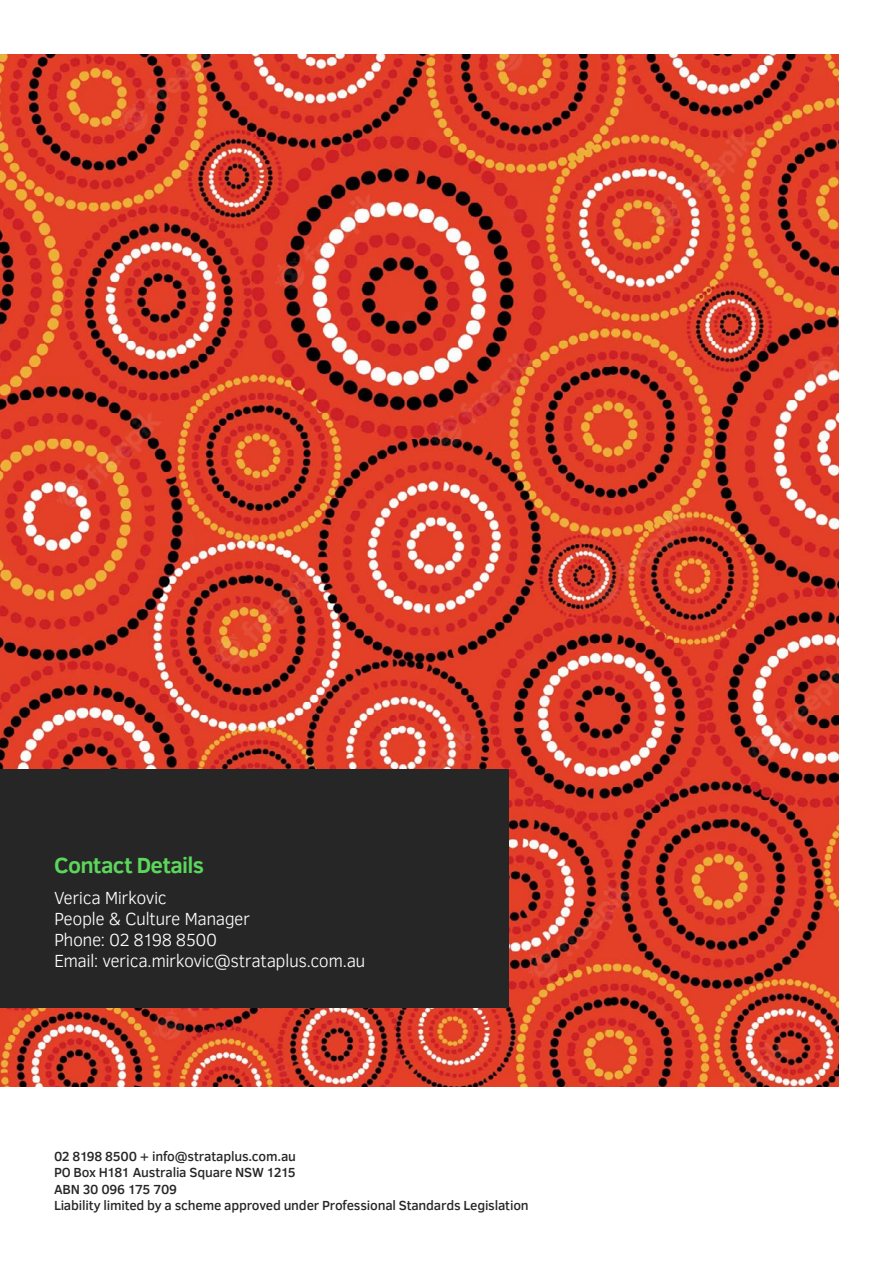
<style>
.page{position:relative;width:893px;height:1263px;background:#fff}
.page>*{position:absolute;margin:0;border:0;box-sizing:border-box;transform-origin:0 0}
.t1{font:700 22.5px "Clear Sans";letter-spacing:-.025em;color:#5bd75b}
.t2{font:300 18px/21px "Clear Sans";letter-spacing:-.03em;color:#fff}
.t3{font:500 13.5px/16.5px "Clear Sans";letter-spacing:-.015em;color:#262626}
</style>
<div class="page">
<img style="left:0;top:54px;width:839px;height:1032px">
<div style="left:0;top:770px;width:508px;height:238px;background:#262626"></div>
<h1 class="t1" style="left:54px;top:848px;width:152px">Contact Details</h1>
<h2 class="t2" style="left:54px;top:887px;width:313px">Verica Mirkovic<br>People &amp; Culture Manager<br>Phone: 02 8198 8500<br>Email: verica.mirkovic@strataplus.com.au</h2>
<p class="t3" style="left:54px;top:1147px;width:476px">02 8198 8500 + info@strataplus.com.au<br>PO Box H181 Australia Square NSW 1215<br>ABN 30 096 175 709<br>Liability limited by a scheme approved under Professional Standards Legislation</p>
</div>
